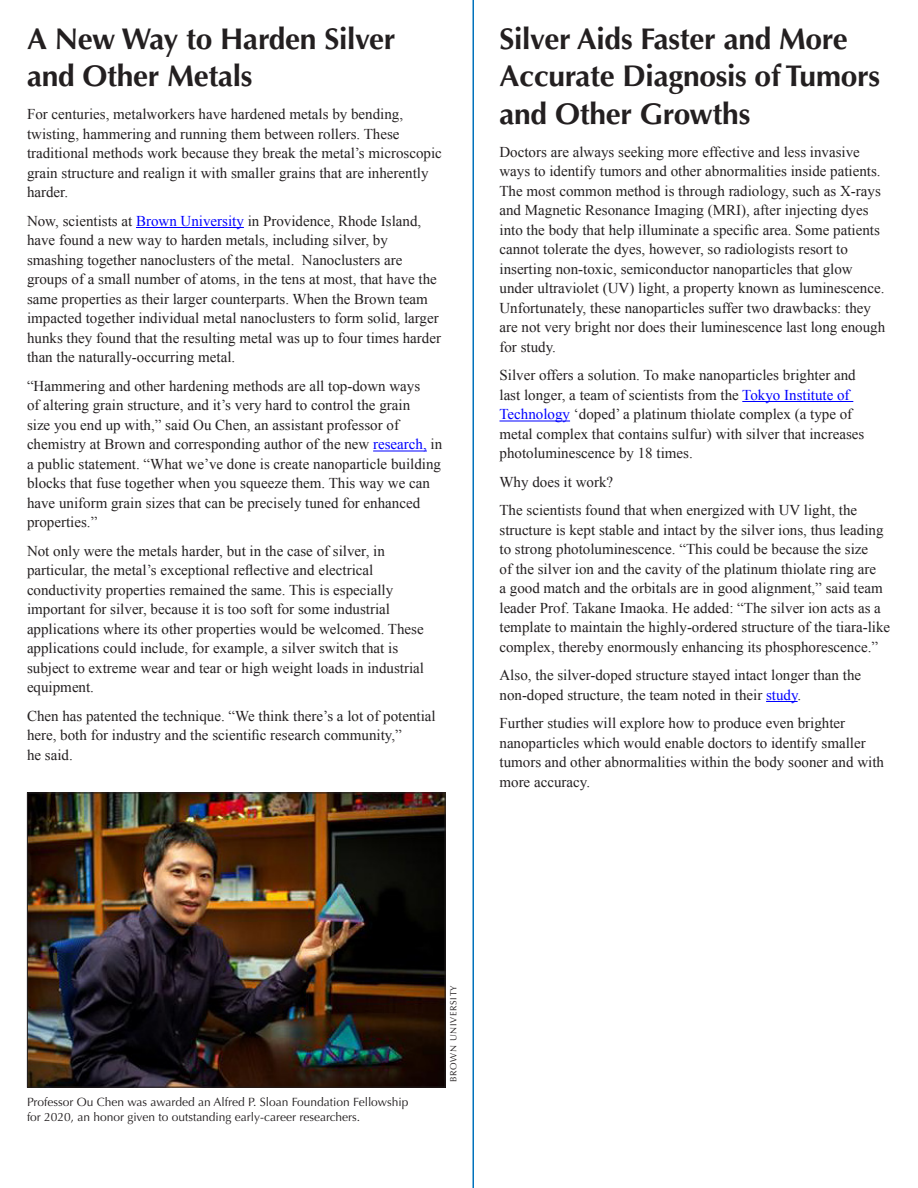
<style>
.page{position:relative;width:918px;height:1188px;background:#fff}
.page>*{position:absolute;margin:0;border:0;box-sizing:border-box;transform-origin:0 0}
.Heads{font:700 30px/37.5px "Optima";letter-spacing:-.01em;color:#231f20}
.Body_Copy{font:15px/19.5px "Times New Roman";color:#231f20}
.Captions{font:12px/15px "Optima";color:#231f20}
.Courtesy{font:9px "Optima";letter-spacing:.075em;color:#231f20}
.s1{color:#00f}
</style>
<div class="page">
<hr style="left:136px;top:227px;width:108px;height:1px;background:#00f">
<hr style="left:373px;top:451px;width:54px;height:1px;background:#00f">
<hr style="left:472px;top:0;width:2px;height:1188px;background:#0072bc">
<img style="left:29px;top:795px;width:415px;height:291px">
<div style="left:27px;top:793px;width:419px;height:295px;border:1px solid #231f20"></div>
<hr style="left:742px;top:401px;width:111px;height:1px;background:#00f">
<hr style="left:500px;top:421px;width:70px;height:1px;background:#00f">
<hr style="left:766px;top:701px;width:32px;height:1px;background:#00f">
<p class="Heads" style="left:27px;top:20px;width:370px">A New Way to Harden Silver and Other Metals</p>
<p class="Body_Copy" style="left:27px;top:104px;width:416px">For centuries, metalworkers have hardened metals by bending, twisting, hammering and running them between rollers. These traditional methods work because they break the metal’s microscopic grain structure and realign it with smaller grains that are inherently harder.</p>
<p class="Body_Copy" style="left:27px;top:211px;width:416px">Now, scientists at <span class="s1">Brown University</span> in Providence, Rhode Island, have found a new way to harden metals, including silver, by smashing together nanoclusters of the metal. Nanoclusters are groups of a small number of atoms, in the tens at most, that have the same properties as their larger counterparts. When the Brown team impacted together individual metal nanoclusters to form solid, larger hunks they found that the resulting metal was up to four times harder than the naturally-occurring metal.</p>
<p class="Body_Copy" style="left:27px;top:376px;width:417px">“Hammering and other hardening methods are all top-down ways<br>of altering grain structure, and it’s very hard to control the grain<br>size you end up with,” said Ou Chen, an assistant professor of chemistry at Brown and corresponding author of the new <span class="s1">research,</span> in a public statement. “What we’ve done is create nanoparticle building blocks that fuse together when you squeeze them. This way we can have uniform grain sizes that can be precisely tuned for enhanced properties.”</p>
<p class="Body_Copy" style="left:27px;top:541px;width:399px">Not only were the metals harder, but in the case of silver, in particular, the metal’s exceptional reflective and electrical conductivity properties remained the same. This is especially important for silver, because it is too soft for some industrial applications where its other properties would be welcomed. These applications could include, for example, a silver switch that is subject to extreme wear and tear or high weight loads in industrial equipment.</p>
<p class="Body_Copy" style="left:27px;top:706px;width:410px">Chen has patented the technique. “We think there’s a lot of potential here, both for industry and the scientific research community,”<br>he said.</p>
<p class="Heads" style="left:500px;top:20px;width:382px">Silver Aids Faster and More<br>Accurate Diagnosis of Tumors and Other Growths</p>
<p class="Body_Copy" style="left:500px;top:142px;width:387px">Doctors are always seeking more effective and less invasive ways to identify tumors and other abnormalities inside patients.<br>The most common method is through radiology, such as X-rays and Magnetic Resonance Imaging (MRI), after injecting dyes into the body that help illuminate a specific area. Some patients cannot tolerate the dyes, however, so radiologists resort to inserting non-toxic, semiconductor nanoparticles that glow under ultraviolet (UV) light, a property known as luminescence.<br>Unfortunately, these nanoparticles suffer two drawbacks: they are not very bright nor does their luminescence last long enough for study.</p>
<p class="Body_Copy" style="left:500px;top:365px;width:366px">Silver offers a solution. To make nanoparticles brighter and last longer, a team of scientists from the <span class="s1">Tokyo Institute of Technology</span> ‘doped’ a platinum thiolate complex (a type of metal complex that contains sulfur) with silver that increases photoluminescence by 18 times.</p>
<p class="Body_Copy" style="left:500px;top:472px;width:115px">Why does it work?</p>
<p class="Body_Copy" style="left:500px;top:500px;width:392px">The scientists found that when energized with UV light, the structure is kept stable and intact by the silver ions, thus leading to strong photoluminescence. “This could be because the size<br>of the silver ion and the cavity of the platinum thiolate ring are<br>a good match and the orbitals are in good alignment,” said team leader Prof. Takane Imaoka. He added: “The silver ion acts as a template to maintain the highly-ordered structure of the tiara-like complex, thereby enormously enhancing its phosphorescence.”</p>
<p class="Body_Copy" style="left:500px;top:665px;width:363px">Also, the silver-doped structure stayed intact longer than the non-doped structure, the team noted in their <span class="s1">study</span>.</p>
<p class="Body_Copy" style="left:500px;top:713px;width:386px">Further studies will explore how to produce even brighter nanoparticles which would enable doctors to identify smaller tumors and other abnormalities within the body sooner and with more accuracy.</p>
<p class="Captions" style="left:27px;top:1095px;width:383px">Professor Ou Chen was awarded an Alfred P. Sloan Foundation Fellowship for 2020, an honor given to outstanding early-career researchers.</p>
<p class="Courtesy" style="left:448px;top:1082px;width:98px;rotate:-90deg">BROWN UNIVERSITY</p>
</div>
